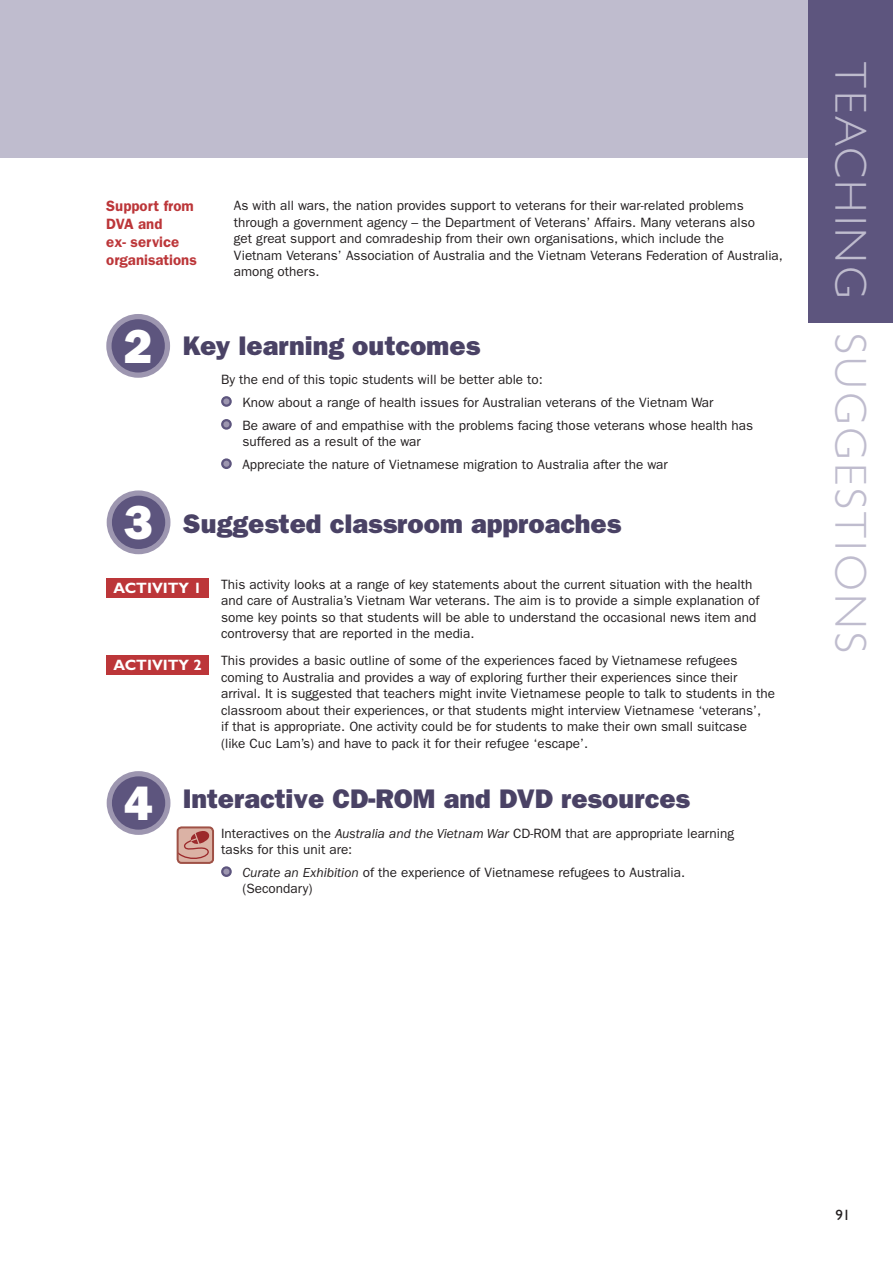
<style>
.page{position:relative;width:893px;height:1263px;background:#fff}
.page>*{position:absolute;margin:0;border:0;box-sizing:border-box;transform-origin:0 0}
.t1{font:800 48px "Franklin Gothic";color:#fff}
.t2{font:300 45px "Gill Sans";letter-spacing:.07em;color:#bfbcce}
.t3{font:800 27px "Franklin Gothic";color:#4a4265}
.t4{font:600 15px/18px "Franklin Gothic";color:#bc3639}
.t5{font:700 15px "Gill Sans";color:#fff}
.t6{font:15px "Gill Sans";color:#231f20}
.t7{font:13.5px/16.5px "Franklin Gothic";color:#231f20}
.s1{font-style:italic}
</style>
<div class="page">
<div style="left:0;top:0;width:893px;height:157px;background:#bfbcce"></div>
<div style="left:808px;top:0;width:85px;height:323px;background:#5d557e"></div>
<svg style="left:222px;top:397px;width:9px;height:9px"></svg>
<div style="left:221px;top:396px;width:11px;height:11px;border:2px solid #5d557e;border-radius:50%"></div>
<div style="left:222px;top:420px;width:9px;height:8px;background:#9d96b0;border-radius:50%"></div>
<div style="left:221px;top:419px;width:11px;height:11px;border:2px solid #5d557e;border-radius:50%"></div>
<div style="left:222px;top:459px;width:9px;height:9px;background:#9d96b0;border-radius:50%"></div>
<div style="left:221px;top:458px;width:11px;height:11px;border:2px solid #5d557e;border-radius:50%"></div>
<div style="left:222px;top:867px;width:9px;height:9px;background:#9d96b0;border-radius:50%"></div>
<div style="left:221px;top:866px;width:11px;height:11px;border:2px solid #5d557e;border-radius:50%"></div>
<div style="left:109px;top:317px;width:58px;height:58px;background:#5d557e;border-radius:50%"></div>
<div style="left:106px;top:314px;width:64px;height:64px;border:5px solid #9d96b0;border-radius:50%"></div>
<div style="left:106px;top:578px;width:103px;height:20px;background:#bc3639"></div>
<div style="left:109px;top:493px;width:59px;height:59px;background:#5d557e;border-radius:50%"></div>
<div style="left:107px;top:490px;width:63px;height:64px;border:5px solid #9d96b0;border-radius:50%"></div>
<div style="left:106px;top:655px;width:103px;height:19px;background:#bc3639"></div>
<div style="left:109px;top:774px;width:59px;height:58px;background:#5d557e;border-radius:50%"></div>
<div style="left:107px;top:771px;width:63px;height:64px;border:5px solid #9d96b0;border-radius:50%"></div>
<svg style="left:177px;top:829px;width:34px;height:34px"></svg>
<div style="left:177px;top:826px;width:37px;height:38px;border:2px solid #9f5146;border-radius:4px"></div>
<p class="t4" style="left:106px;top:197px;width:92px">Support from<br>DVA and<br>ex- service organisations</p>
<p class="t7" style="left:234px;top:197px;width:551px">As with all wars, the nation provides support to veterans for their war-related problems through a government agency – the Department of Veterans’ Affairs. Many veterans also<br>get great support and comradeship from their own organisations, which include the<br>Vietnam Veterans’ Association of Australia and the Vietnam Veterans Federation of Australia, among others.</p>
<h1 class="t1" style="left:124px;top:318px;width:30px">2</h1>
<h1 class="t1" style="left:124px;top:494px;width:30px">3</h1>
<h3 class="t3" style="left:183px;top:329px;width:299px">Key learning outcomes</h3>
<p class="t7" style="left:242px;top:368px;width:512px;line-height:23px;text-indent:-21px">By the end of this topic students will be better able to:<br>Know about a range of health issues for Australian veterans of the Vietnam War<br>Be aware of and empathise with the problems facing those veterans whose health has</p>
<p class="t7" style="left:242px;top:430px;width:427px;line-height:23px">suffered as a result of the war<br>Appreciate the nature of Vietnamese migration to Australia after the war</p>
<h3 class="t3" style="left:183px;top:508px;width:440px">Suggested classroom approaches</h3>
<p class="t7" style="left:221px;top:576px;width:540px">This activity looks at a range of key statements about the current situation with the health and care of Australia’s Vietnam War veterans. The aim is to provide a simple explanation of some key points so that students will be able to understand the occasional news item and controversy that are reported in the media.</p>
<p class="t7" style="left:221px;top:653px;width:555px">This provides a basic outline of some of the experiences faced by Vietnamese refugees coming to Australia and provides a way of exploring further their experiences since their arrival. It is suggested that teachers might invite Vietnamese people to talk to students in the classroom about their experiences, or that students might interview Vietnamese ‘veterans’,<br>if that is appropriate. One activity could be for students to make their own small suitcase<br>(like Cuc Lam’s) and have to pack it for their refugee ‘escape’.</p>
<h3 class="t3" style="left:183px;top:783px;width:509px">Interactive CD-ROM and DVD resources</h3>
<p class="t7" style="left:221px;top:825px;width:514px">Interactives on the <span class="s1">Australia and the Vietnam War</span> CD-ROM that are appropriate learning tasks for this unit are:</p>
<p class="t7" style="left:242px;top:864px;width:444px"><span class="s1">Curate an Exhibition</span> of the experience of Vietnamese refugees to Australia. (Secondary)</p>
<p class="t5" style="left:114px;top:579px;width:90px">ACTIVITY 1</p>
<p class="t5" style="left:114px;top:656px;width:90px">ACTIVITY 2</p>
<h1 class="t1" style="left:124px;top:775px;width:30px">4</h1>
<h2 class="t2" style="left:876px;top:62px;width:589px;rotate:90deg">Teaching Suggestions</h2>
<p class="t6" style="left:835px;top:1206px;width:16px">91</p>
</div>
